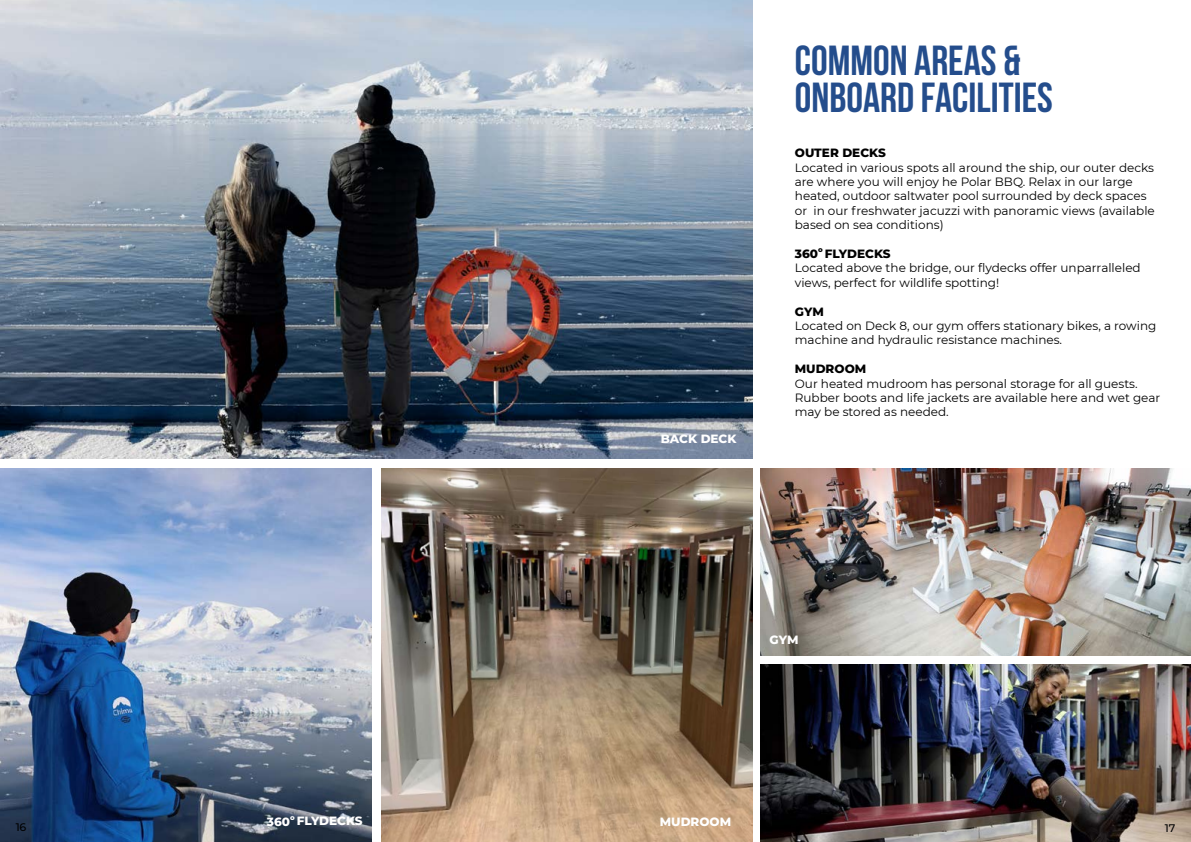
<style>
.page{position:relative;width:1191px;height:842px;background:#fff}
.page>*{position:absolute;margin:0;border:0;box-sizing:border-box;transform-origin:0 0}
.t1{font:700 42px/36.9px "Bebas Neue";color:#244d8c}
.t2{font:12px/14.4px "Montserrat";color:#000}
.t3{font:800 12px "Montserrat";color:#000}
.t4{font:800 12px "Montserrat";color:#fff}
.t5{font:500 11px "Montserrat";color:#000}
.t6{font:800 7px "Montserrat";color:#000}
.t7{font:800 7px "Montserrat";color:#fff}
</style>
<div class="page">
<img style="left:0;top:0;width:752px;height:459px">
<img style="left:381px;top:468px;width:371px;height:374px">
<img style="left:0;top:468px;width:371px;height:374px">
<img style="left:760px;top:468px;width:431px;height:187px">
<img style="left:760px;top:664px;width:431px;height:178px">
<p class="t4" style="left:661px;top:430px;width:77px">BACK DECK</p>
<h1 class="t1" style="left:795px;top:41px;width:259px">COMMON AREAS &amp;<br>ONBOARD FACILITIES</h1>
<p class="t3" style="left:795px;top:144px;width:92px">OUTER DECKS</p>
<p class="t2" style="left:795px;top:160px;width:361px">Located in various spots all around the ship, our outer decks are where you will enjoy he Polar BBQ. Relax in our large heated, outdoor saltwater pool surrounded by deck spaces or in our freshwater jacuzzi with panoramic views (available based on sea conditions)</p>
<p class="t3" style="left:795px;top:245px;width:25px">360</p>
<p class="t6" style="left:818px;top:244px;width:6px">o</p>
<p class="t3" style="left:824px;top:245px;width:67px">FLYDECKS</p>
<p class="t2" style="left:795px;top:260px;width:347px">Located above the bridge, our flydecks offer unparralleled views, perfect for wildlife spotting!</p>
<p class="t3" style="left:795px;top:302px;width:30px">GYM</p>
<p class="t2" style="left:795px;top:318px;width:363px">Located on Deck 8, our gym offers stationary bikes, a rowing machine and hydraulic resistance machines.</p>
<p class="t3" style="left:795px;top:360px;width:73px">MUDROOM</p>
<p class="t2" style="left:795px;top:376px;width:367px">Our heated mudroom has personal storage for all guests.<br>Rubber boots and life jackets are available here and wet gear may be stored as needed.</p>
<p class="t4" style="left:769px;top:630px;width:30px">GYM</p>
<p class="t7" style="left:290px;top:812px;width:6px">o</p>
<p class="t4" style="left:297px;top:812px;width:67px">FLYDECKS</p>
<p class="t4" style="left:267px;top:812px;width:25px">360</p>
<p class="t4" style="left:660px;top:812px;width:73px">MUDROOM</p>
<p class="t5" style="left:16px;top:819px;width:12px">16</p>
<p class="t5" style="left:1165px;top:820px;width:12px">17</p>
</div>
